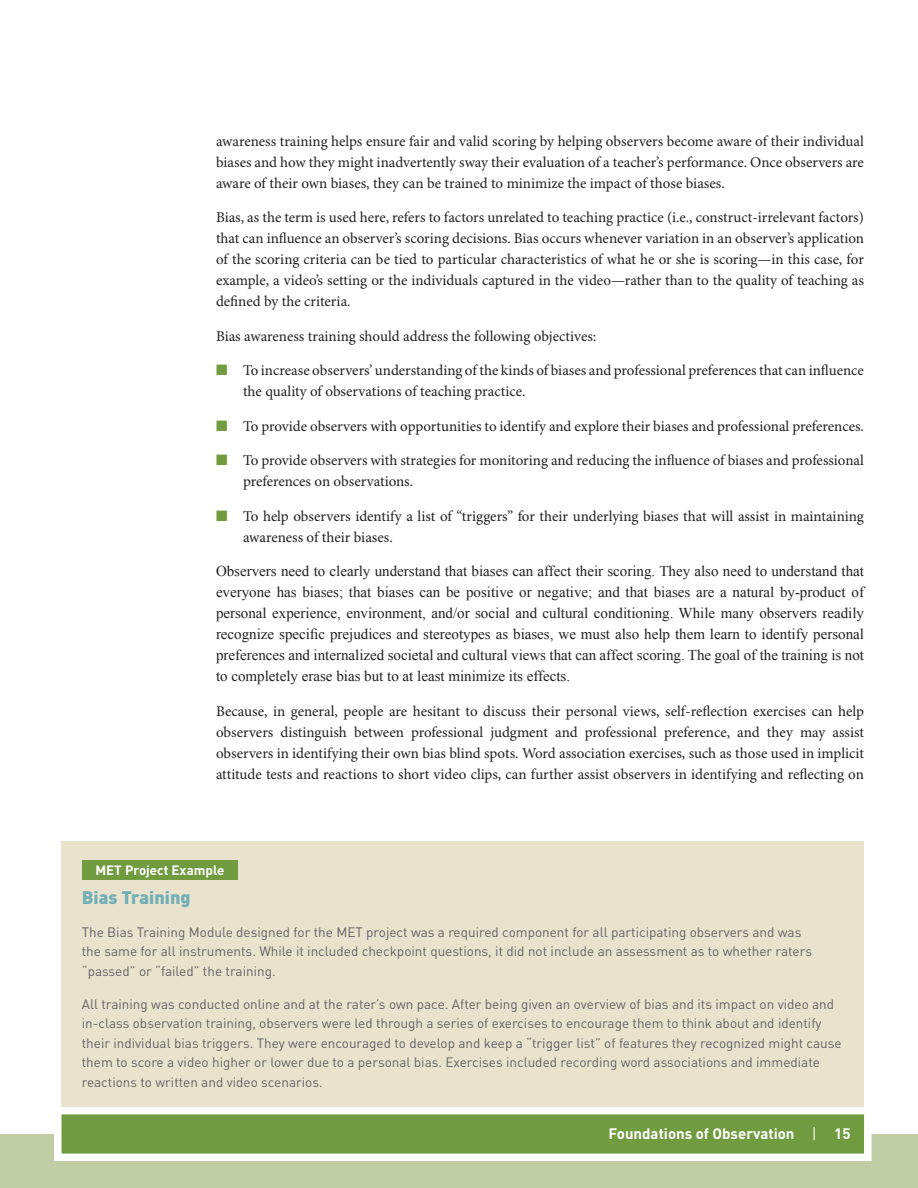
<style>
.page{position:relative;width:918px;height:1188px;background:#fff}
.page>*{position:absolute;margin:0;border:0;box-sizing:border-box;transform-origin:0 0}
.Sidebar_head{font:900 18px "DINOT";color:#72aeb6}
.body{font:15px/21px "Minion Pro";color:#231f20;text-align:justify}
.body-2{font:15px/21px "Times New Roman";color:#231f20;text-align:justify}
.t1{font:700 15px "DINOT";color:#fff}
.Sidebar_text{font:13.5px/19.5px "DINOT";color:#636366}
.body-3{font:700 13.35px "DINOT";color:#fff}
.s1{color:#709b3f}
.s2{font-weight:400}
</style>
<div class="page">
<div style="left:0;top:1134px;width:918px;height:54px;background:#c0cda5"></div>
<svg style="left:54px;top:1103px;width:818px;height:58px;background:#99b776"></svg>
<div style="left:62px;top:842px;width:802px;height:265px;background:#e9e2cd"></div>
<div style="left:82px;top:860px;width:156px;height:20px;background:#709b3f"></div>
<p class="body" style="left:216px;top:131px;width:650px">awareness training helps ensure fair and valid scoring by helping observers become aware of their individual biases and how they might inadvertently sway their evaluation of a teacher’s performance. Once observers are aware of their own biases, they can be trained to minimize the impact of those biases.</p>
<p class="body" style="left:216px;top:208px;width:650px">Bias, as the term is used here, refers to factors unrelated to teaching practice (i.e., construct-irrelevant factors) that can influence an observer’s scoring decisions. Bias occurs whenever variation in an observer’s application of the scoring criteria can be tied to particular characteristics of what he or she is scoring—in this case, for example, a video’s setting or the individuals captured in the video—rather than to the quality of teaching as defined by the criteria.</p>
<p class="body" style="left:216px;top:326px;width:382px">Bias awareness training should address the following objectives:</p>
<p class="body" style="left:243px;top:361px;width:622px;text-indent:-27px"><span class="s1">■</span> To increase observers’ understanding of the kinds of biases and professional preferences that can influence the quality of observations of teaching practice.</p>
<p class="body" style="left:216px;top:416px;width:650px"><span class="s1">■</span> To provide observers with opportunities to identify and explore their biases and professional preferences.</p>
<p class="body" style="left:243px;top:451px;width:623px;text-indent:-27px"><span class="s1">■</span> To provide observers with strategies for monitoring and reducing the influence of biases and professional preferences on observations.</p>
<p class="body" style="left:243px;top:506px;width:622px;text-indent:-27px"><span class="s1">■</span> To help observers identify a list of “triggers” for their underlying biases that will assist in maintaining awareness of their biases.</p>
<p class="body-2" style="left:216px;top:561px;width:650px">Observers need to clearly understand that biases can affect their scoring. They also need to understand that everyone has biases; that biases can be positive or negative; and that biases are a natural by-product of personal experience, environment, and/or social and cultural conditioning. While many observers readily recognize specific prejudices and stereotypes as biases, we must also help them learn to identify personal preferences and internalized societal and cultural views that can affect scoring. The goal of the training is not to completely erase bias but to at least minimize its effects.</p>
<p class="body" style="left:216px;top:701px;width:650px">Because, in general, people are hesitant to discuss their personal views, self-reflection exercises can help observers distinguish between professional judgment and professional preference, and they may assist observers in identifying their own bias blind spots. Word association exercises, such as those used in implicit attitude tests and reactions to short video clips, can further assist observers in identifying and reflecting on</p>
<p class="body-3" style="left:95px;top:861px;width:130px">MET Project Example</p>
<p class="Sidebar_head" style="left:82px;top:885px;width:110px">Bias Training</p>
<p class="Sidebar_text" style="left:82px;top:921px;width:732px">The Bias Training Module designed for the MET project was a required component for all participating observers and was the same for all instruments. While it included checkpoint questions, it did not include an assessment as to whether raters “passed” or “failed” the training.</p>
<p class="Sidebar_text" style="left:82px;top:993px;width:761px">All training was conducted online and at the rater’s own pace. After being given an overview of bias and its impact on video and in-class observation training, observers were led through a series of exercises to encourage them to think about and identify their individual bias triggers. They were encouraged to develop and keep a “trigger list” of features they recognized might cause them to score a video higher or lower due to a personal bias. Exercises included recording word associations and immediate reactions to written and video scenarios.</p>
<p class="t1" style="left:609px;top:1124px;width:244px">Foundations of Observation <span class="s2">|</span> 15</p>
</div>
